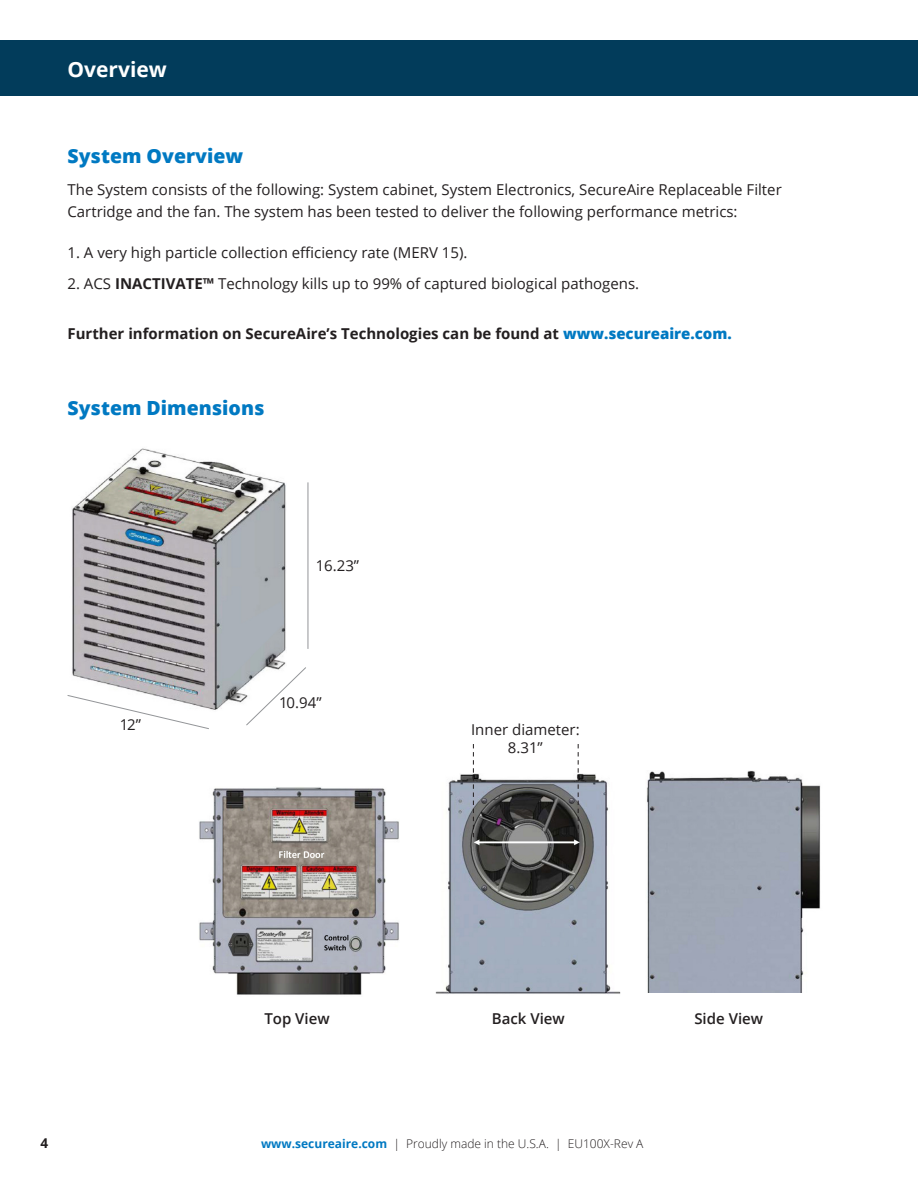
<style>
.page{position:relative;width:918px;height:1188px;background:#fff}
.page>*{position:absolute;margin:0;border:0;box-sizing:border-box;transform-origin:0 0}
.t1{font:700 21px "Open Sans";color:#fff}
.Subhead-2{font:800 19.5px "Open Sans";color:#0079c2}
.Body_Copy{font:15px/22.5px "Open Sans";color:#231f20}
.Body_Copy-2{font:700 15px "Open Sans";color:#231f20}
.t2{font:600 15px "Open Sans";color:#231f20}
.t3{font:700 13.5px "Open Sans";color:#231f20}
.t4{font:300 12px "Open Sans";color:#231f20}
.s1{font-weight:700}
.s2{font-weight:800;color:#0079c2}
.s3{font-weight:700;color:#0079c2}
</style>
<div class="page">
<div style="left:0;top:40px;width:918px;height:56px;background:#023c5b"></div>
<img style="left:436px;top:773px;width:185px;height:221px">
<img style="left:199px;top:787px;width:200px;height:208px">
<img style="left:647px;top:771px;width:174px;height:221px">
<img style="left:72px;top:448px;width:214px;height:262px">
<svg style="left:67px;top:694px;width:143px;height:35px"></svg>
<svg style="left:245px;top:666px;width:61px;height:60px"></svg>
<hr style="left:308px;top:482px;width:1px;height:167px;background:#939598">
<svg style="left:473px;top:744px;width:1px;height:93px"></svg>
<svg style="left:578px;top:744px;width:1px;height:93px"></svg>
<p class="t1" style="left:68px;top:54px;width:101px">Overview</p>
<p class="Subhead-2" style="left:68px;top:142px;width:177px">System Overview</p>
<p class="Body_Copy" style="left:68px;top:178px;width:716px">The System consists of the following: System cabinet, System Electronics, SecureAire Replaceable Filter<br>Cartridge and the fan. The system has been tested to deliver the following performance metrics:</p>
<p class="Body_Copy" style="left:68px;top:241px;width:401px">1. A very high particle collection efficiency rate (MERV 15).</p>
<p class="Body_Copy" style="left:68px;top:272px;width:573px">2. ACS <span class="s1">INACTIVATE™</span> Technology kills up to 99% of captured biological pathogens.</p>
<p class="Body_Copy-2" style="left:68px;top:323px;width:666px">Further information on SecureAire’s Technologies can be found at <span class="s2">www.secureaire.com.</span></p>
<p class="Subhead-2" style="left:68px;top:394px;width:199px">System Dimensions</p>
<p class="Body_Copy" style="left:120px;top:713px;width:23px">12”</p>
<p class="Body_Copy" style="left:316px;top:554px;width:45px">16.23”</p>
<p class="Body_Copy" style="left:279px;top:691px;width:44px">10.94”</p>
<p class="Body_Copy" style="left:471px;top:718px;width:110px">Inner diameter:</p>
<p class="Body_Copy" style="left:508px;top:736px;width:36px">8.31”</p>
<p class="t2" style="left:264px;top:1009px;width:67px">Top View</p>
<p class="t2" style="left:492px;top:1009px;width:74px">Back View</p>
<p class="t2" style="left:694px;top:1009px;width:70px">Side View</p>
<p class="t3" style="left:40px;top:1133px;width:9px">4</p>
<p class="t4" style="left:261px;top:1135px;width:384px"><span class="s3">www.secureaire.com</span> | Proudly made in the U.S.A. | EU100X-Rev A</p>
</div>
